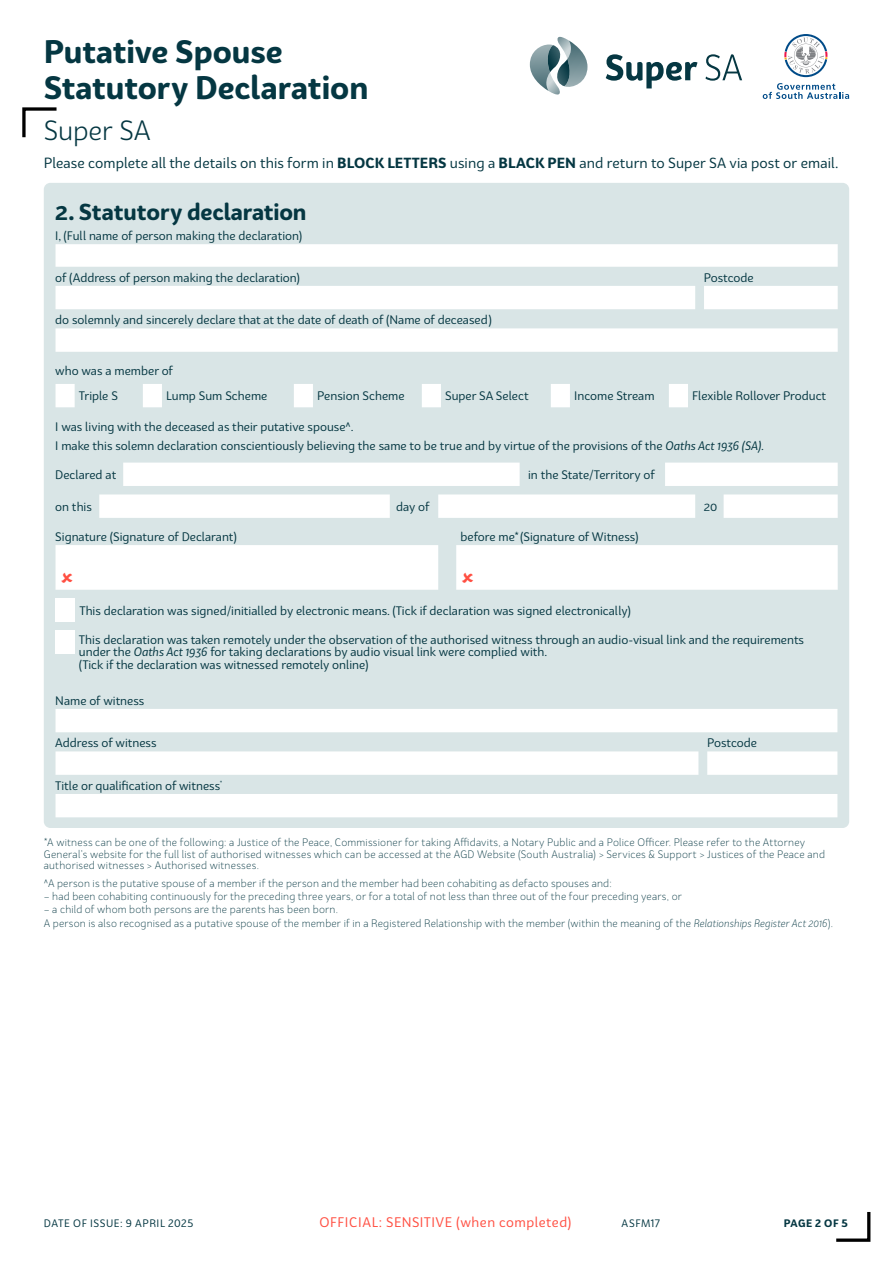
<style>
.page{position:relative;width:893px;height:1263px;background:#fff}
.page>*{position:absolute;margin:0;border:0;box-sizing:border-box;transform-origin:0 0}
.t1{font:700 31.5px/36px "Bw Surco";letter-spacing:-.005em;color:#053742}
.t2{font:27px "Bw Surco";letter-spacing:-.01em;color:#053742}
.t3{font:700 22.5px "Bw Surco";letter-spacing:-.005em;color:#053742}
.t4{font:14.25px "Bw Surco";letter-spacing:.005em;color:#053742}
.t5{font:13.5px "Bw Surco";letter-spacing:.035em;color:#ff4f42}
.t6{font:12px/12.8px "Bw Surco";color:#053742}
.t7{font:300 10.5px/11.2px "Bw Surco";letter-spacing:.02em;color:#053742}
.t8{font:10.5px "Bw Surco";letter-spacing:.05em;color:#053742}
.t9{font:700 10.5px "Bw Surco";letter-spacing:.045em;color:#053742}
.s1{font-weight:700}
.s2{font-style:italic}
</style>
<div class="page">
<svg style="left:22px;top:107px;width:35px;height:31px"></svg>
<svg style="left:836px;top:1212px;width:35px;height:30px"></svg>
<svg style="left:784px;top:34px;width:43px;height:43px"></svg>
<svg style="left:763px;top:83px;width:86px;height:16px"></svg>
<svg style="left:606px;top:54px;width:136px;height:34px"></svg>
<svg style="left:530px;top:37px;width:57px;height:58px"></svg>
<div style="left:44px;top:183px;width:805px;height:645px;background:#d9e5e6;border-radius:7px"></div>
<svg style="left:56px;top:244px;width:782px;height:108px;fill:#fff"></svg>
<div style="left:56px;top:598px;width:19px;height:24px;background:#fff"></div>
<div style="left:56px;top:630px;width:19px;height:23px;background:#fff"></div>
<svg style="left:56px;top:709px;width:781px;height:108px;fill:#fff"></svg>
<svg style="left:56px;top:384px;width:632px;height:23px"></svg>
<svg style="left:56px;top:463px;width:782px;height:127px;fill:#fff"></svg>
<svg style="left:61px;top:572px;width:11px;height:10px"></svg>
<svg style="left:462px;top:572px;width:11px;height:10px"></svg>
<h1 class="t1" style="left:44px;top:32px;width:326px">Putative Spouse<br>Statutory Declaration</h1>
<h2 class="t2" style="left:44px;top:112px;width:109px">Super SA</h2>
<p class="t4" style="left:44px;top:154px;width:796px">Please complete all the details on this form in <span class="s1">BLOCK LETTERS</span> using a <span class="s1">BLACK PEN</span> and return to Super SA via post or email.</p>
<h3 class="t3" style="left:55px;top:196px;width:253px">2. Statutory declaration</h3>
<p class="t6" style="left:55px;top:229px;width:249px">I, (Full name of person making the declaration)</p>
<p class="t6" style="left:55px;top:271px;width:246px">of (Address of person making the declaration)</p>
<p class="t6" style="left:704px;top:271px;width:51px">Postcode</p>
<p class="t6" style="left:55px;top:313px;width:438px">do solemnly and sincerely declare that at the date of death of (Name of deceased)</p>
<p class="t6" style="left:55px;top:364px;width:119px">who was a member of</p>
<p class="t6" style="left:79px;top:389px;width:41px">Triple S</p>
<p class="t6" style="left:166px;top:389px;width:103px">Lump Sum Scheme</p>
<p class="t6" style="left:317px;top:389px;width:89px">Pension Scheme</p>
<p class="t6" style="left:445px;top:389px;width:85px">Super SA Select</p>
<p class="t6" style="left:574px;top:389px;width:82px">Income Stream</p>
<p class="t6" style="left:692px;top:389px;width:135px">Flexible Rollover Product</p>
<p class="t6" style="left:55px;top:416px;width:710px;line-height:19.2px">I was living with the deceased as their putative spouse^.<br>I make this solemn declaration conscientiously believing the same to be true and by virtue of the provisions of the <span class="s2">Oaths Act 1936 (SA)</span>.</p>
<p class="t6" style="left:55px;top:468px;width:63px">Declared at</p>
<p class="t6" style="left:528px;top:468px;width:128px">in the State/Territory of</p>
<p class="t6" style="left:55px;top:500px;width:38px">on this</p>
<p class="t6" style="left:396px;top:500px;width:35px">day of</p>
<p class="t6" style="left:704px;top:500px;width:15px">20</p>
<p class="t6" style="left:55px;top:530px;width:183px">Signature (Signature of Declarant)</p>
<p class="t6" style="left:460px;top:530px;width:180px">before me*(Signature of Witness)</p>
<p class="t6" style="left:79px;top:603px;width:553px">This declaration was signed/initialled by electronic means. (Tick if declaration was signed electronically)</p>
<p class="t6" style="left:79px;top:632px;width:727px">This declaration was taken remotely under the observation of the authorised witness through an audio-visual link and the requirements under the <span class="s2">Oaths Act 1936</span> for taking declarations by audio visual link were complied with.<br>(Tick if the declaration was witnessed remotely online)</p>
<p class="t6" style="left:55px;top:693px;width:91px">Name of witness</p>
<p class="t6" style="left:55px;top:736px;width:103px">Address of witness</p>
<p class="t6" style="left:707px;top:736px;width:51px">Postcode</p>
<p class="t6" style="left:55px;top:779px;width:169px">Title or qualification of witness<sup>*</sup></p>
<p class="t7" style="left:44px;top:836px;width:783px">*A witness can be one of the following: a Justice of the Peace, Commissioner for taking Affidavits, a Notary Public and a Police Officer. Please refer to the Attorney<br>General’s website for the full list of authorised witnesses which can be accessed at the AGD Website (South Australia) &gt; Services &amp; Support &gt; Justices of the Peace and authorised witnesses &gt; Authorised witnesses.</p>
<p class="t7" style="left:44px;top:877px;width:569px">^A person is the putative spouse of a member if the person and the member had been cohabiting as defacto spouses and:</p>
<p class="t7" style="left:44px;top:890px;width:640px">– had been cohabiting continuously for the preceding three years, or for a total of not less than three out of the four preceding years, or</p>
<p class="t7" style="left:44px;top:903px;width:791px;line-height:13.4px">– a child of whom both persons are the parents has been born.<br>A person is also recognised as a putative spouse of the member if in a Registered Relationship with the member (within the meaning of the <span class="s2">Relationships Register Act 2016</span>).</p>
<p class="t8" style="left:44px;top:1216px;width:151px">DATE OF ISSUE: 9 APRIL 2025</p>
<p class="t5" style="left:319px;top:1213px;width:254px">OFFICIAL: SENSITIVE (when completed)</p>
<p class="t8" style="left:622px;top:1216px;width:40px">ASFM17</p>
<p class="t9" style="left:784px;top:1215px;width:66px">PAGE 2 OF 5</p>
</div>
